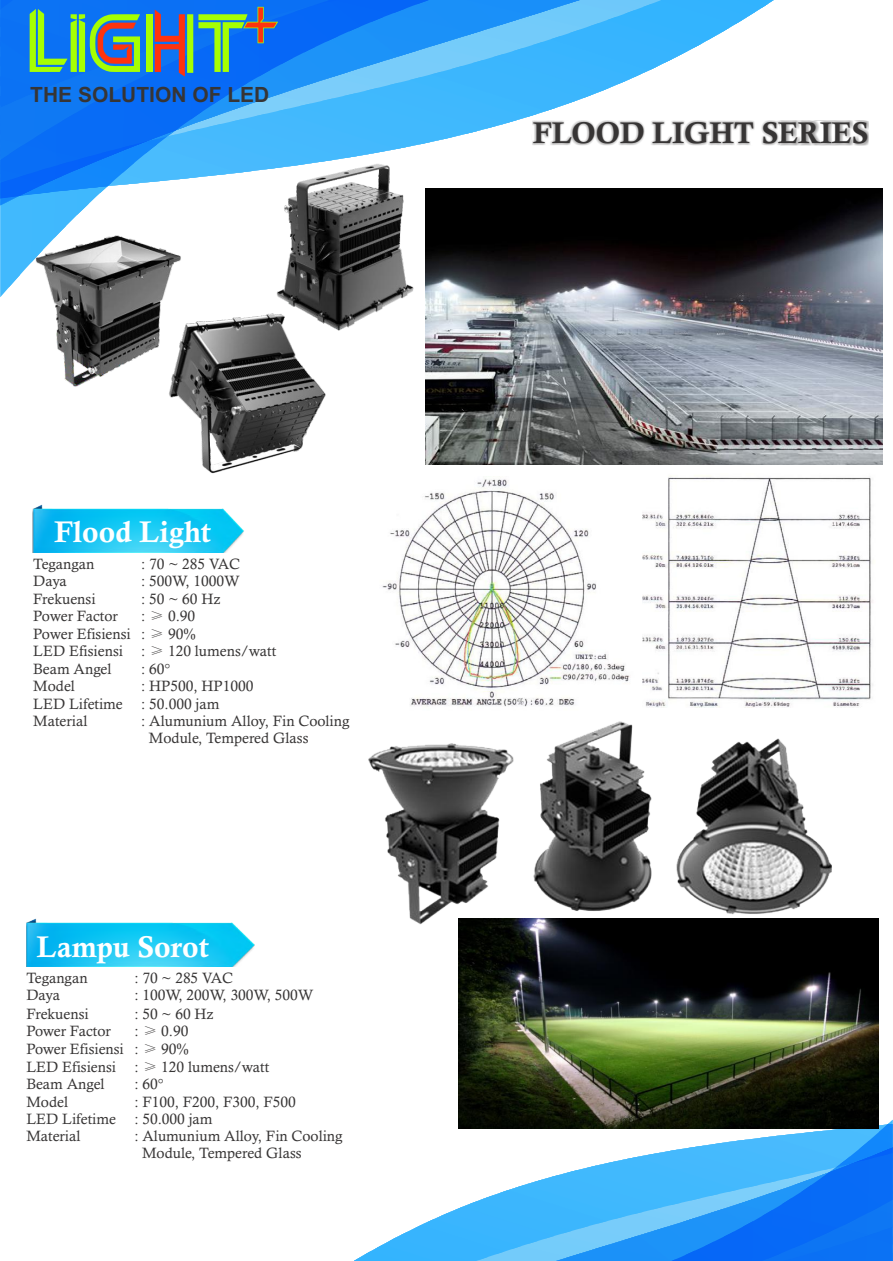
<style>
.page{position:relative;width:893px;height:1261px;background:#fff}
.page>*{position:absolute;margin:0;border:0;box-sizing:border-box;transform-origin:0 0}
.t1{font:30px "Calis MT Bol";color:#fff}
.t2{font:30px "Calis MT Bol";color:#373535}
.t3{font:700 21px "Arial";color:#373535}
.t4{font:15px/17.7px "Calisto";color:#373535}
.s1{font-family:"Adobe Song Std";font-weight:300}
</style>
<div class="page">
<img style="left:26px;top:918px;width:229px;height:48px">
<img style="left:33px;top:504px;width:211px;height:49px">
<div style="left:532px;top:120px;width:337px;height:26px;background:#373535;opacity:.49"></div>
<svg style="left:354px;top:1119px;width:539px;height:142px"></svg>
<svg style="left:0;top:0;width:776px;height:297px"></svg>
<img style="left:368px;top:721px;width:464px;height:216px">
<img style="left:459px;top:918px;width:419px;height:210px">
<img style="left:425px;top:188px;width:457px;height:277px">
<img style="left:382px;top:479px;width:248px;height:228px">
<img style="left:642px;top:476px;width:231px;height:231px">
<img style="left:265px;top:154px;width:160px;height:177px">
<img style="left:32px;top:233px;width:159px;height:154px">
<img style="left:166px;top:309px;width:164px;height:165px">
<h2 class="t3" style="left:30px;top:86px;width:241px">THE SOLUTION OF LED</h2>
<h1 class="t1" style="left:54px;top:521px;width:158px">Flood Light</h1>
<p class="t4" style="left:33px;top:556px;width:63px">Tegangan</p>
<p class="t4" style="left:141px;top:556px;width:100px">: 70 ~ 285 VAC</p>
<p class="t4" style="left:33px;top:574px;width:35px">Daya</p>
<p class="t4" style="left:141px;top:574px;width:100px">: 500W, 1000W</p>
<p class="t4" style="left:33px;top:591px;width:64px">Frekuensi</p>
<p class="t4" style="left:141px;top:591px;width:81px">: 50 ~ 60 Hz</p>
<p class="t4" style="left:33px;top:608px;width:86px">Power Factor</p>
<p class="t4" style="left:33px;top:608px;width:245px;text-indent:108px">: <span class="s1">≥</span> 0.90<br>Power Efisiensi : <span class="s1">≥</span> 90%<br>LED Efisiensi : <span class="s1">≥</span> 120 lumens/watt<br>Beam Angel</p>
<p class="t4" style="left:141px;top:661px;width:31px">: 60°</p>
<p class="t4" style="left:33px;top:679px;width:43px">Model</p>
<p class="t4" style="left:33px;top:679px;width:222px;line-height:17.2px;text-indent:108px">: HP500, HP1000<br>LED Lifetime : 50.000 jam<br>Material</p>
<p class="t4" style="left:149px;top:714px;width:202px;line-height:17.2px;text-indent:-8px">: Alumunium Alloy, Fin Cooling<br>Module, Tempered Glass</p>
<h1 class="t1" style="left:37px;top:935px;width:174px">Lampu Sorot</h1>
<p class="t4" style="left:26px;top:970px;width:63px">Tegangan</p>
<p class="t4" style="left:134px;top:970px;width:100px">: 70 ~ 285 VAC</p>
<p class="t4" style="left:26px;top:988px;width:35px">Daya</p>
<p class="t4" style="left:134px;top:988px;width:181px">: 100W, 200W, 300W, 500W</p>
<p class="t4" style="left:26px;top:1006px;width:64px">Frekuensi</p>
<p class="t4" style="left:134px;top:1006px;width:81px">: 50 ~ 60 Hz</p>
<p class="t4" style="left:26px;top:1023px;width:86px">Power Factor</p>
<p class="t4" style="left:26px;top:1023px;width:245px;text-indent:108px">: <span class="s1">≥</span> 0.90<br>Power Efisiensi : <span class="s1">≥</span> 90%<br>LED Efisiensi : <span class="s1">≥</span> 120 lumens/watt<br>Beam Angel</p>
<p class="t4" style="left:134px;top:1076px;width:31px">: 60°</p>
<p class="t4" style="left:26px;top:1094px;width:43px">Model</p>
<p class="t4" style="left:26px;top:1094px;width:271px;line-height:17.2px;text-indent:108px">: F100, F200, F300, F500<br>LED Lifetime : 50.000 jam<br>Material</p>
<p class="t4" style="left:142px;top:1129px;width:202px;line-height:17.2px;text-indent:-8px">: Alumunium Alloy, Fin Cooling<br>Module, Tempered Glass</p>
<h1 class="t2" style="left:533px;top:121px;width:336px">FLOOD LIGHT SERIES</h1>
</div>
